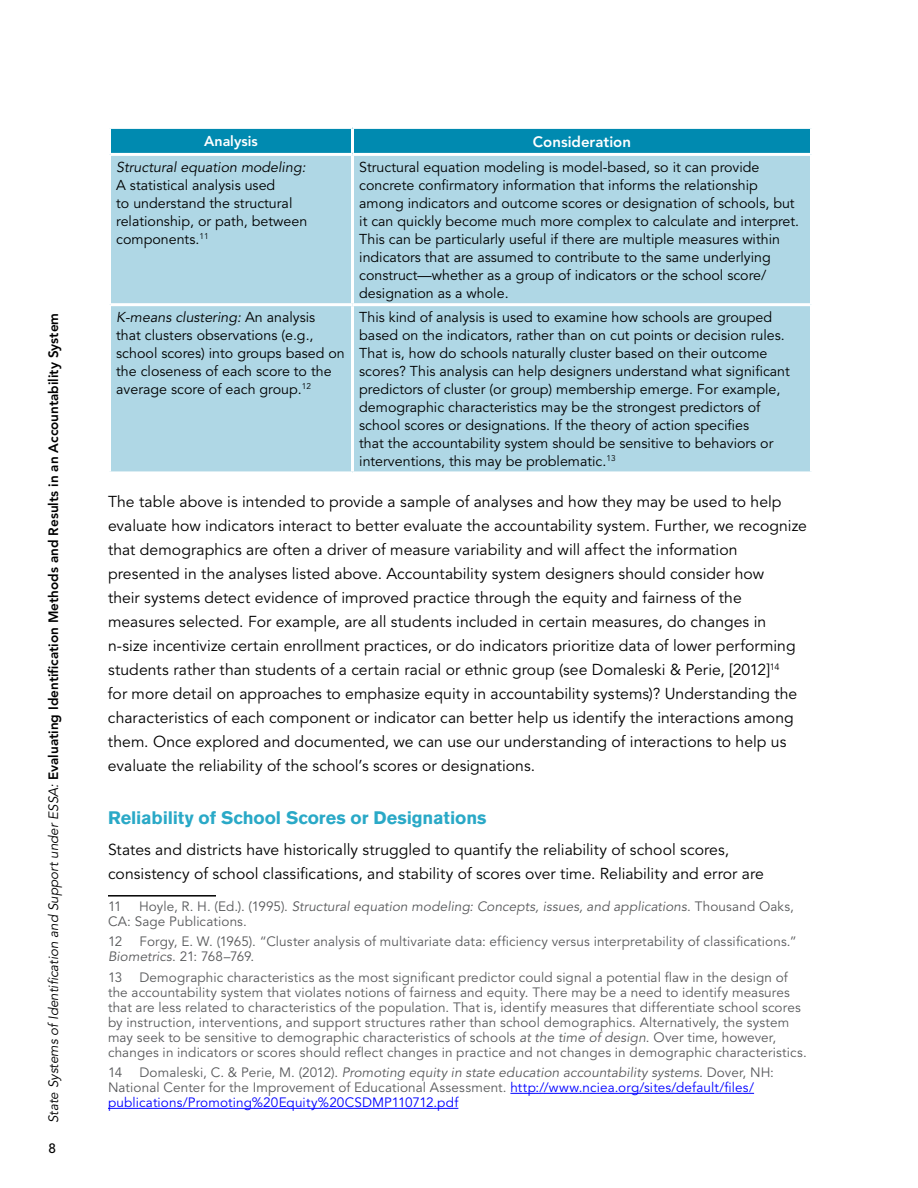
<style>
.page{position:relative;width:918px;height:1188px;background:#fff}
.page>*{position:absolute;margin:0;border:0;box-sizing:border-box;transform-origin:0 0}
.t1{font:700 18px "Akzidenz Grotesk BE";color:#2aa9c7}
.t2{font:15.75px/24px "Avenir LT Std";letter-spacing:.005em;color:#000}
.t3{font:800 15px "Avenir LT Std";color:#fff}
.t4{font:14.25px/18px "Avenir LT Std";color:#000}
.t5{font:italic 14.25px "Avenir LT Std";color:#000}
.t6{font:800 14.25px "Avenir LT Std";color:#fff}
.t7{font:13.5px/15px "Avenir LT Std";letter-spacing:.01em;color:#58595b}
.t8{font:italic 13.5px/15px "Avenir LT Std";letter-spacing:.01em;color:#58595b}
.t9{font:800 13.5px "Avenir LT Std";color:#000}
.t10{font:500 13.5px "Avenir LT Std";color:#000}
.s1{font-weight:400;font-style:italic}
.s2{font-style:italic}
.s3{font-style:normal}
.s4{color:#00f}
</style>
<div class="page">
<div style="left:111px;top:129px;width:699px;height:24px;background:#008ab0"></div>
<div style="left:111px;top:156px;width:699px;height:315px;background:#afd7e5"></div>
<hr style="left:351px;top:129px;width:3px;height:24px;background:#fff">
<hr style="left:351px;top:156px;width:3px;height:147px;background:#fff">
<hr style="left:351px;top:306px;width:3px;height:165px;background:#fff">
<hr style="left:111px;top:303px;width:241px;height:3px;background:#fff">
<hr style="left:352px;top:303px;width:458px;height:3px;background:#fff">
<hr style="left:108px;top:895px;width:108px;height:2px;background:#000">
<hr style="left:510px;top:1093px;width:244px;height:1px;background:#00f">
<hr style="left:108px;top:1108px;width:350px;height:1px;background:#00f">
<p class="t9" style="left:46px;top:1123px;width:812px;rotate:-90deg"><span class="s1">State Systems of Identification and Support under ESSA:</span> Evaluating Identification Methods and Results in an Accountability System</p>
<p class="t10" style="left:49px;top:1141px;width:9px">8</p>
<p class="t6" style="left:204px;top:133px;width:55px">Analysis</p>
<p class="t3" style="left:533px;top:132px;width:100px">Consideration</p>
<p class="t5" style="left:116px;top:159px;width:191px">Structural equation modeling:</p>
<p class="t4" style="left:116px;top:176px;width:193px">A statistical analysis used<br>to understand the structural relationship, or path, between components.<sup>11</sup></p>
<p class="t4" style="left:359px;top:158px;width:441px">Structural equation modeling is model-based, so it can provide concrete confirmatory information that informs the relationship among indicators and outcome scores or designation of schools, but it can quickly become much more complex to calculate and interpret.<br>This can be particularly useful if there are multiple measures within indicators that are assumed to contribute to the same underlying construct—whether as a group of indicators or the school score/ designation as a whole.</p>
<p class="t4" style="left:116px;top:309px;width:230px"><span class="s2">K-means clustering:</span> An analysis<br>that clusters observations (e.g., school scores) into groups based on the closeness of each score to the average score of each group.<sup>12</sup></p>
<p class="t4" style="left:359px;top:309px;width:432px">This kind of analysis is used to examine how schools are grouped based on the indicators, rather than on cut points or decision rules.<br>That is, how do schools naturally cluster based on their outcome scores? This analysis can help designers understand what significant predictors of cluster (or group) membership emerge. For example, demographic characteristics may be the strongest predictors of school scores or designations. If the theory of action specifies<br>that the accountability system should be sensitive to behaviors or interventions, this may be problematic.<sup>13</sup></p>
<p class="t2" style="left:108px;top:490px;width:701px">The table above is intended to provide a sample of analyses and how they may be used to help evaluate how indicators interact to better evaluate the accountability system. Further, we recognize that demographics are often a driver of measure variability and will affect the information presented in the analyses listed above. Accountability system designers should consider how<br>their systems detect evidence of improved practice through the equity and fairness of the measures selected. For example, are all students included in certain measures, do changes in n-size incentivize certain enrollment practices, or do indicators prioritize data of lower performing students rather than students of a certain racial or ethnic group (see Domaleski &amp; Perie, [2012]<sup>14<br></sup>for more detail on approaches to emphasize equity in accountability systems)? Understanding the characteristics of each component or indicator can better help us identify the interactions among them. Once explored and documented, we can use our understanding of interactions to help us evaluate the reliability of the school’s scores or designations.</p>
<p class="t1" style="left:108px;top:807px;width:380px">Reliability of School Scores or Designations</p>
<p class="t2" style="left:108px;top:838px;width:658px">States and districts have historically struggled to quantify the reliability of school scores, consistency of school classifications, and stability of scores over time. Reliability and error are</p>
<p class="t7" style="left:108px;top:899px;width:15px">11</p>
<p class="t8" style="left:108px;top:899px;width:687px;text-indent:31px"><span class="s3">Hoyle, R. H. (Ed.). (1995).</span> Structural equation modeling: Concepts, issues, and applications<span class="s3">. Thousand Oaks,<br>CA: Sage Publications.</span></p>
<p class="t7" style="left:108px;top:934px;width:16px">12</p>
<p class="t7" style="left:108px;top:934px;width:690px;text-indent:31px">Forgy, E. W. (1965). “Cluster analysis of multivariate data: efficiency versus interpretability of classifications.”<br><span class="s2">Biometrics</span>. 21: 768–769.</p>
<p class="t7" style="left:108px;top:970px;width:16px">13</p>
<p class="t7" style="left:108px;top:970px;width:700px;text-indent:31px">Demographic characteristics as the most significant predictor could signal a potential flaw in the design of the accountability system that violates notions of fairness and equity. There may be a need to identify measures that are less related to characteristics of the population. That is, identify measures that differentiate school scores by instruction, interventions, and support structures rather than school demographics. Alternatively, the system may seek to be sensitive to demographic characteristics of schools <span class="s2">at the time of design</span>. Over time, however, changes in indicators or scores should reflect changes in practice and not changes in demographic characteristics.</p>
<p class="t7" style="left:108px;top:1065px;width:16px">14</p>
<p class="t7" style="left:108px;top:1065px;width:668px;text-indent:31px">Domaleski, C. &amp; Perie, M. (2012). <span class="s2">Promoting equity in state education accountability systems.</span> Dover, NH:<br>National Center for the Improvement of Educational Assessment. <span class="s4">http://www.nciea.org/sites/default/files/ publications/Promoting%20Equity%20CSDMP110712.pdf</span></p>
</div>
